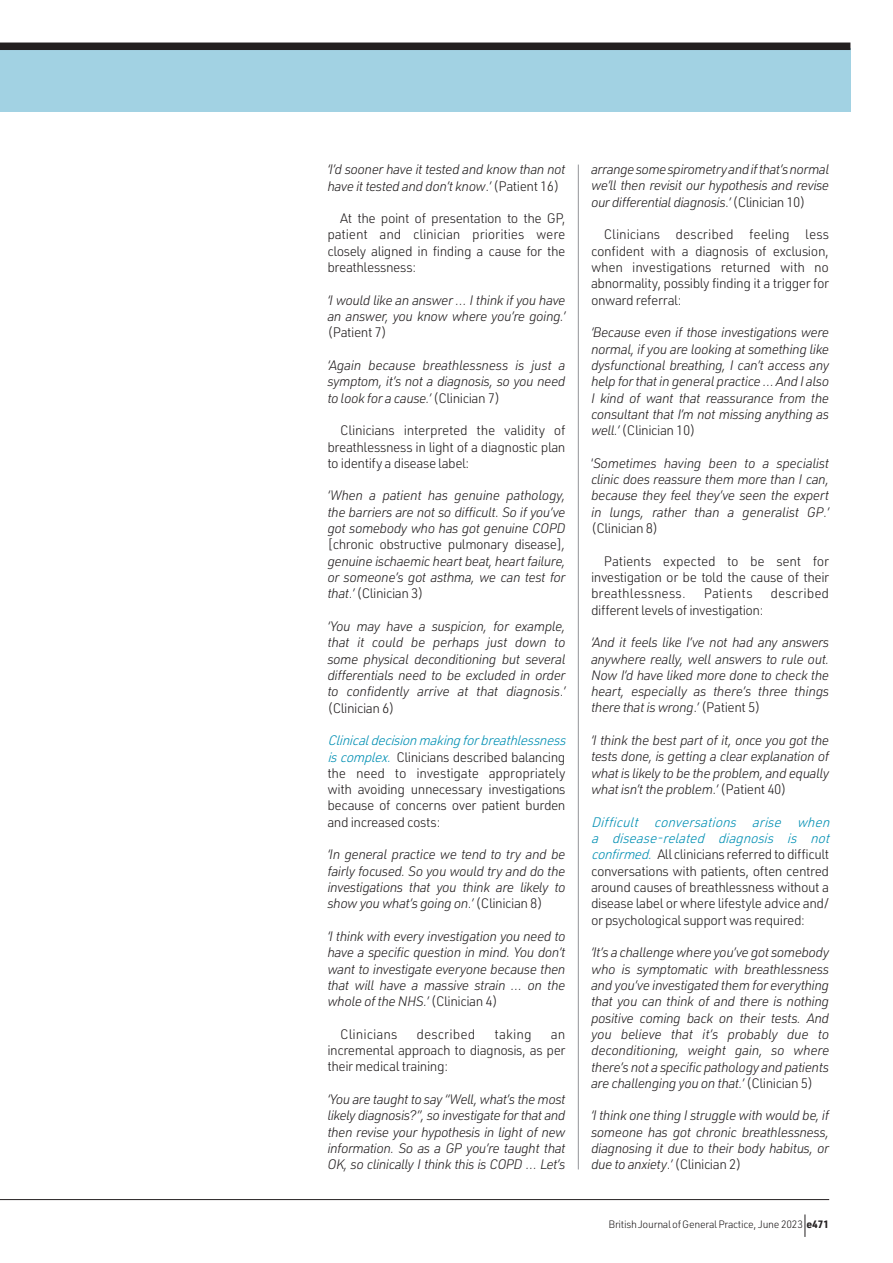
<style>
.page{position:relative;width:893px;height:1263px;background:#fff}
.page>*{position:absolute;margin:0;border:0;box-sizing:border-box;transform-origin:0 0}
.t1{font:italic 300 13.5px/16.4px "URWDIN";letter-spacing:-.035em;color:#231f20;text-align:justify}
.t2{font:300 13.5px/16.4px "URWDIN";letter-spacing:-.035em;color:#231f20;text-align:justify}
.t3{font:300 13.5px "URWDIN";color:#231f20}
.t4{font:300 13.5px "URWDIN";letter-spacing:-.005em;color:#231f20}
.t5{font:300 10.5px "URWDIN";letter-spacing:-.025em;color:#231f20}
.s1{font-style:normal}
.s2{font-style:italic;color:#008fb3}
.s3{font-weight:700}
</style>
<div class="page">
<div style="left:0;top:48px;width:850px;height:64px;background:#a2d2e3"></div>
<div style="left:0;top:43px;width:850px;height:7px;background:#231f20"></div>
<hr style="left:578px;top:165px;width:1px;height:1004px;background:#939598">
<hr style="left:0;top:1199px;width:829px;height:1px;background:#231f20">
<svg style="left:805px;top:1214px;width:1px;height:23px"></svg>
<p class="t1" style="left:327px;top:161px;width:240px">‘I’d sooner have it tested and know than not have it tested and don’t know<span class="s1">.</span>’ <span class="s1">(Patient 16)</span></p>
<p class="t2" style="left:327px;top:210px;width:240px;text-indent:13px">At the point of presentation to the GP, patient and clinician priorities were closely aligned in finding a cause for the breathlessness:</p>
<p class="t1" style="left:327px;top:291px;width:240px">‘I would like an answer … I think if you have an answer, you know where you’re going.’</p>
<p class="t2" style="left:327px;top:324px;width:61px">(Patient 7)</p>
<p class="t1" style="left:327px;top:357px;width:240px">‘Again because breathlessness is just a symptom, it’s not a diagnosis, so you need to look for a cause.’ <span class="s1">(Clinician 7)</span></p>
<p class="t2" style="left:327px;top:422px;width:240px;text-indent:13px">Clinicians interpreted the validity of breathlessness in light of a diagnostic plan to identify a disease label:</p>
<p class="t1" style="left:327px;top:487px;width:240px">‘When a patient has genuine pathology, the barriers are not so difficult. So if you’ve got somebody who has got genuine COPD <span class="s1">[chronic obstructive pulmonary disease]</span>, genuine ischaemic heart beat, heart failure, or someone’s got asthma, we can test for that<span class="s1">.</span>’ <span class="s1">(Clinician 3)</span></p>
<p class="t1" style="left:327px;top:618px;width:240px">‘You may have a suspicion, for example, that it could be perhaps just down to some physical deconditioning but several differentials need to be excluded in order to confidently arrive at that diagnosis<span class="s1">.</span>’ <span class="s1">(Clinician 6)</span></p>
<p class="t2" style="left:327px;top:732px;width:244px;text-align:left"><span class="s2">Clinicaldecisionmakingforbreathlessness iscomplex.</span> Clinicians described balancing the need to investigate appropriately with avoiding unnecessary investigations because of concerns over patient burden and increased costs:</p>
<p class="t1" style="left:327px;top:846px;width:240px">‘In general practice we tend to try and be fairly focused. So you would try and do the investigations that you think are likely to show you what’s going on<span class="s1">.</span>’ <span class="s1">(Clinician 8)</span></p>
<p class="t1" style="left:327px;top:928px;width:240px">‘I think with every investigation you need to have a specific question in mind. You don’t want to investigate everyone because then that will have a massive strain … on the whole of the NHS.’ <span class="s1">(Clinician 4)</span></p>
<p class="t3" style="left:340px;top:1025px;width:59px">Clinicians</p>
<p class="t3" style="left:416px;top:1025px;width:60px">described</p>
<p class="t2" style="left:495px;top:1025px;width:39px">taking</p>
<p class="t2" style="left:327px;top:1025px;width:240px;text-indent:223px">an incremental approach to diagnosis, as per their medical training:</p>
<p class="t1" style="left:327px;top:1091px;width:240px">‘You are taught to say “Well, what’s the most likely diagnosis?”, so investigate for that and then revise your hypothesis in light of new information. So as a GP you’re taught that OK, so clinically I think this is COPD … Let’s</p>
<p class="t1" style="left:591px;top:161px;width:240px">arrange some spirometry and if that’s normal we’ll then revisit our hypothesis and revise our differential diagnosis<span class="s1">.</span>’ <span class="s1">(Clinician 10)</span></p>
<p class="t2" style="left:591px;top:226px;width:240px;text-indent:13px">Clinicians described feeling less confident with a diagnosis of exclusion, when investigations returned with no abnormality, possibly finding it a trigger for onward referral:</p>
<p class="t1" style="left:591px;top:324px;width:240px">‘Because even if those investigations were normal, if you are looking at something like dysfunctional breathing, I can’t access any help for that in general practice … And I also I kind of want that reassurance from the consultant that I’m not missing anything as well.’ <span class="s1">(Clinician 10)</span></p>
<p class="t1" style="left:591px;top:454px;width:240px"><span class="s1">‘</span>Sometimes having been to a specialist clinic does reassure them more than I can, because they feel they’ve seen the expert in lungs, rather than a generalist GP<span class="s1">.</span>’ <span class="s1">(Clinician 8)</span></p>
<p class="t2" style="left:591px;top:552px;width:240px;text-indent:13px">Patients expected to be sent for investigation or be told the cause of their breathlessness.</p>
<p class="t4" style="left:704px;top:585px;width:50px">Patients</p>
<p class="t4" style="left:770px;top:585px;width:60px">described</p>
<p class="t2" style="left:591px;top:601px;width:174px">different levels of investigation:</p>
<p class="t1" style="left:591px;top:634px;width:240px">‘And it feels like I’ve not had any answers anywhere really, well answers to rule out.<br>Now I’d have liked more done to check the heart, especially as there’s three things there that is wrong<span class="s1">.</span>’ <span class="s1">(Patient 5)</span></p>
<p class="t1" style="left:591px;top:732px;width:240px">‘I think the best part of it, once you got the tests done, is getting a clear explanation of what is likely to be the problem, and equally what isn’t the problem<span class="s1">.</span>’ <span class="s1">(Patient 40)</span></p>
<p class="t2" style="left:591px;top:813px;width:244px;text-align:left"><span class="s2">Difficult conversations arise when a disease-related diagnosis is not confirmed.</span> All clinicians referred to difficult conversations with patients, often centred around causes of breathlessness without a disease label or where lifestyle advice and/ or psychological support was required:</p>
<p class="t1" style="left:591px;top:944px;width:240px">‘It’s a challenge where you’ve got somebody who is symptomatic with breathlessness and you’ve investigated them for everything that you can think of and there is nothing positive coming back on their tests. And you believe that it’s probably due to deconditioning, weight gain, so where there’s not a specific pathology and patients are challenging you on that.’ <span class="s1">(Clinician 5)</span></p>
<p class="t1" style="left:591px;top:1107px;width:240px">‘I think one thing I struggle with would be, if someone has got chronic breathlessness, diagnosing it due to their body habitus, or due to anxiety<span class="s1">.</span>’ <span class="s1">(Clinician 2)</span></p>
<p class="t5" style="left:609px;top:1217px;width:222px">BritishJournalofGeneralPractice, June 2023 <span class="s3">e471</span></p>
</div>
